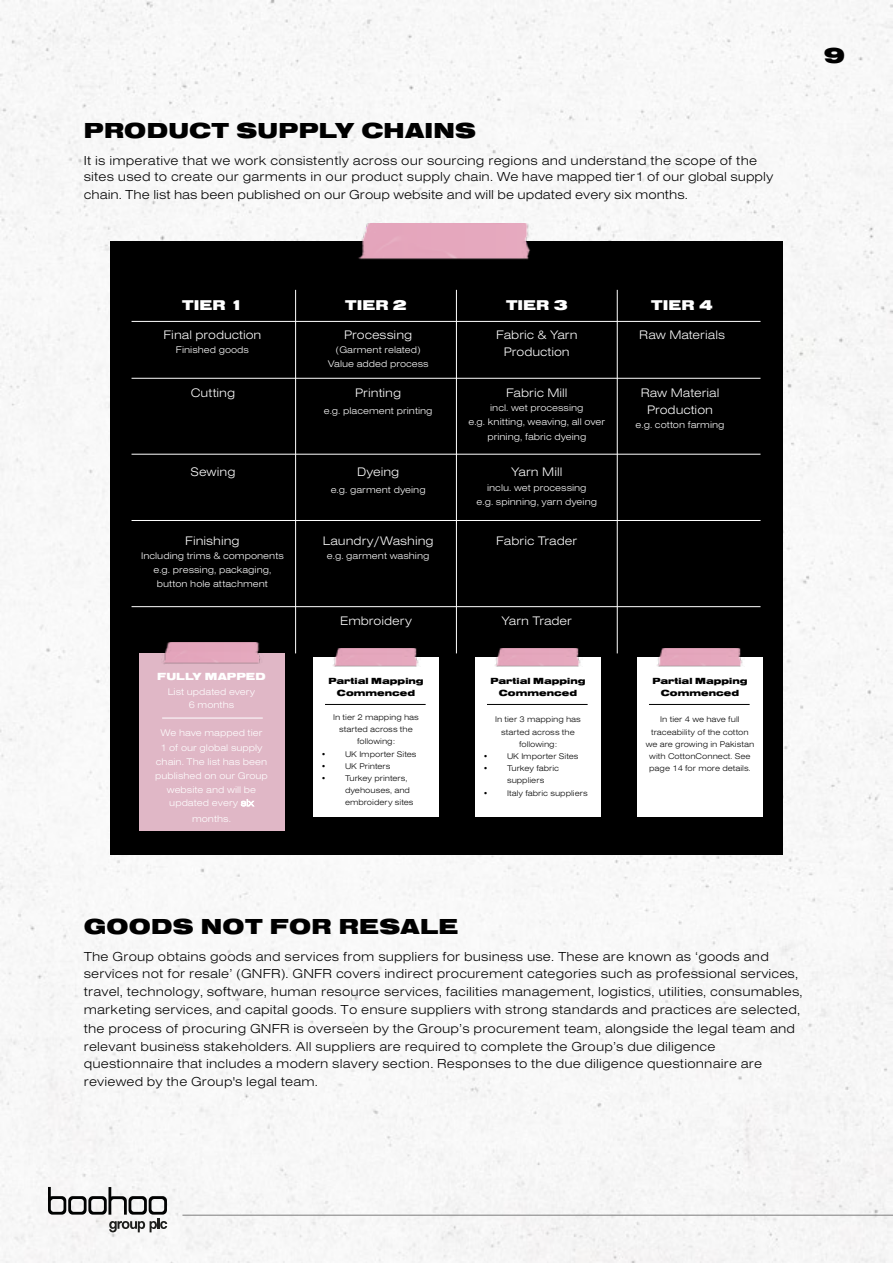
<style>
.page{position:relative;width:893px;height:1263px;background:#fff}
.page>*{position:absolute;margin:0;border:0;box-sizing:border-box;transform-origin:0 0}
.t1{font:900 22.5px "Nimbus San Ext";letter-spacing:.01em;color:#000}
.t2{font:900 14.7px "Nimbus San Ext";color:#fff}
.t3{font:300 13.5px/16.2px "Nimbus San Ext";letter-spacing:.01em;color:#000}
.t4{font:300 13.5px/18px "Nimbus San Ext D";letter-spacing:.01em;color:#000}
.t5{font:300 12.75px/17.1px "Nimbus San Ext";color:#fff;text-align:center}
.t6{font:900 10.8px "Nimbus San Ext";color:#fff}
.t7{font:300 9.9px/14.2px "Nimbus San Ext";color:#fff;text-align:center}
.t8{font:900 9.15px/12.1px "Nimbus San Ext";color:#000;text-align:center}
.t9{font:300 8.55px/12.1px "Nimbus San Ext";color:#000;text-align:center}
.s1{font-family:"Nimbus San Ext D"}
.s2{font-family:"Nimbus San Ext"}
</style>
<div class="page">
<img style="left:0;top:0;width:893px;height:1263px">
<svg style="left:48px;top:1187px;width:119px;height:45px"></svg>
<hr style="left:182px;top:1215px;width:711px;height:1px;background:#7c7c7c">
<div style="left:110px;top:241px;width:673px;height:614px;background:#000"></div>
<hr style="left:132px;top:321px;width:628px;height:1px;background:#fff">
<hr style="left:132px;top:606px;width:628px;height:1px;background:#fff">
<hr style="left:295px;top:290px;width:1px;height:363px;background:#fff">
<hr style="left:456px;top:290px;width:1px;height:363px;background:#fff">
<hr style="left:617px;top:290px;width:1px;height:363px;background:#fff">
<hr style="left:132px;top:378px;width:628px;height:1px;background:#fff">
<hr style="left:132px;top:454px;width:628px;height:1px;background:#fff">
<hr style="left:132px;top:520px;width:628px;height:1px;background:#fff">
<img style="left:356px;top:223px;width:180px;height:37px">
<div style="left:140px;top:653px;width:145px;height:177px;background:#e0b7c6"></div>
<img style="left:163px;top:643px;width:97px;height:21px">
<hr style="left:162px;top:718px;width:101px;height:1px;background:#fff">
<div style="left:313px;top:657px;width:126px;height:160px;background:#fff"></div>
<img style="left:333px;top:648px;width:86px;height:19px">
<hr style="left:325px;top:704px;width:101px;height:1px;background:#000">
<div style="left:475px;top:657px;width:126px;height:160px;background:#fff"></div>
<img style="left:495px;top:648px;width:86px;height:19px">
<hr style="left:487px;top:704px;width:101px;height:1px;background:#000">
<div style="left:637px;top:657px;width:125px;height:160px;background:#fff"></div>
<img style="left:657px;top:648px;width:86px;height:19px">
<hr style="left:649px;top:704px;width:101px;height:1px;background:#000">
<h1 class="t1" style="left:84px;top:118px;width:394px">PRODUCT SUPPLY CHAINS</h1>
<p class="t3" style="left:84px;top:152px;width:691px">It is imperative that we work consistently across our sourcing regions and understand the scope of the sites used to create our garments in our product supply chain. <span class="s1">We have mapped tier1 of our global supply</span></p>
<p class="t4" style="left:84px;top:186px;width:606px">chain. The list has been published on our Group website and will be updated every six months.</p>
<h1 class="t1" style="left:824px;top:43px;width:23px">9</h1>
<p class="t2" style="left:182px;top:297px;width:63px">TIER 1</p>
<p class="t2" style="left:345px;top:297px;width:63px">TIER 2</p>
<p class="t2" style="left:506px;top:297px;width:63px">TIER 3</p>
<p class="t2" style="left:651px;top:297px;width:63px">TIER <span class="s1">4</span></p>
<p class="t5" style="left:163px;top:326px;width:99px">Final production</p>
<p class="t7" style="left:176px;top:342px;width:75px">Finished goods</p>
<p class="t5" style="left:344px;top:326px;width:70px">Processing</p>
<p class="t7" style="left:328px;top:342px;width:102px">(Garment related)<br>Value added process</p>
<p class="t5" style="left:496px;top:326px;width:83px">Fabric &amp; Yarn<br>Production</p>
<p class="t5" style="left:639px;top:326px;width:87px">Raw Materials</p>
<p class="t5" style="left:191px;top:384px;width:46px">Cutting</p>
<p class="t5" style="left:355px;top:384px;width:48px">Printing</p>
<p class="t7" style="left:324px;top:403px;width:110px">e.g. placement printing</p>
<p class="t5" style="left:506px;top:384px;width:63px">Fabric Mill</p>
<p class="t7" style="left:468px;top:400px;width:138px">incl. wet processing<br>e.g. knitting, weaving, all over prining, fabric dyeing</p>
<p class="t5" style="left:641px;top:384px;width:80px">Raw Material<br>Production</p>
<p class="t7" style="left:636px;top:417px;width:90px">e.g. cotton farming</p>
<p class="t5" style="left:191px;top:463px;width:46px">Sewing</p>
<p class="t5" style="left:357px;top:463px;width:44px">Dyeing</p>
<p class="t7" style="left:331px;top:483px;width:96px">e.g. garment dyeing</p>
<p class="t5" style="left:511px;top:463px;width:53px">Yarn Mill</p>
<p class="t7" style="left:477px;top:480px;width:122px">inclu. wet processing<br>e.g. spinning, yarn dyeing</p>
<p class="t5" style="left:185px;top:531px;width:56px">Finishing</p>
<p class="t7" style="left:141px;top:548px;width:144px">Including trims &amp; components e.g. pressing, packaging, button hole attachment</p>
<p class="t5" style="left:323px;top:531px;width:112px">Laundry/Washing</p>
<p class="t7" style="left:327px;top:548px;width:104px">e.g. garment washing</p>
<p class="t5" style="left:496px;top:531px;width:83px">Fabric Trader</p>
<p class="t6" style="left:157px;top:670px;width:110px">FULLY MAPPED</p>
<p class="t7" style="left:168px;top:684px;width:89px;line-height:13.4px">List updated every<br>6 months</p>
<p class="t7" style="left:155px;top:725px;width:114px">We have mapped tier<br>1 of our global supply chain. The list has been published on our Group website and will be</p>
<p class="t7" style="left:169px;top:795px;width:86px;line-height:15.5px">updated every <span class="s1">six </span>months.</p>
<p class="t5" style="left:340px;top:611px;width:73px">Embroidery</p>
<p class="t5" style="left:502px;top:611px;width:72px">Yarn Trader</p>
<p class="t8" style="left:328px;top:674px;width:97px">Partial Mapping<br>Commenced</p>
<p class="t9" style="left:333px;top:711px;width:87px">In tier 2 mapping has started across the following:</p>
<p class="t9" style="left:321px;top:747px;width:97px">• UK Importer Sites</p>
<p class="t9" style="left:321px;top:759px;width:71px">• UK Printers</p>
<p class="t9" style="left:345px;top:772px;width:70px;text-align:left;text-indent:-24px">• Turkey printers, dyehouses, and embroidery sites</p>
<p class="t8" style="left:490px;top:674px;width:97px">Partial Mapping<br>Commenced</p>
<p class="t9" style="left:495px;top:713px;width:87px">In tier 3 mapping has started across the following:</p>
<p class="t9" style="left:483px;top:750px;width:97px">• UK Importer Sites</p>
<p class="t9" style="left:507px;top:762px;width:54px;text-align:left;text-indent:-24px">• Turkey fabric suppliers</p>
<p class="t9" style="left:483px;top:786px;width:106px">• Italy fabric suppliers</p>
<p class="t8" style="left:652px;top:674px;width:97px">Partial Mapping<br>Commenced</p>
<p class="t9" style="left:646px;top:713px;width:110px">In tier 4 we have full traceability of the cotton we are growing in Pakistan with CottonConnect. See page 14 for more details.</p>
<h1 class="t1" style="left:84px;top:914px;width:376px">GOODS NOT FOR RESALE</h1>
<p class="t3" style="left:84px;top:948px;width:716px">The Group obtains goods and services from suppliers for business use. These are known as ‘goods and services not for resale’ (GNFR). GNFR covers indirect procurement categories <span class="s1">such as</span> professional services,</p>
<p class="t3" style="left:84px;top:981px;width:720px;line-height:18px">travel, technology<span class="s1">,</span> software, human resource services, facilities management, logistics, utilities, consumables, <span class="s1">marketing services,</span> and capital goods. To ensure suppliers with strong standards and practices are selected,</p>
<p class="t3" style="left:84px;top:1019px;width:713px;line-height:18px">the process of procuring GNFR is overseen by the Group’s procurement team, alongside the legal team and relevant business stakeholders. All suppliers are required to complete the Group’s due diligence</p>
<p class="t4" style="left:84px;top:1054px;width:680px"><span class="s2">questionnaire</span> that includes a modern slavery section. Responses to the due diligence questionnaire are reviewed by the Group's legal team.</p>
</div>
